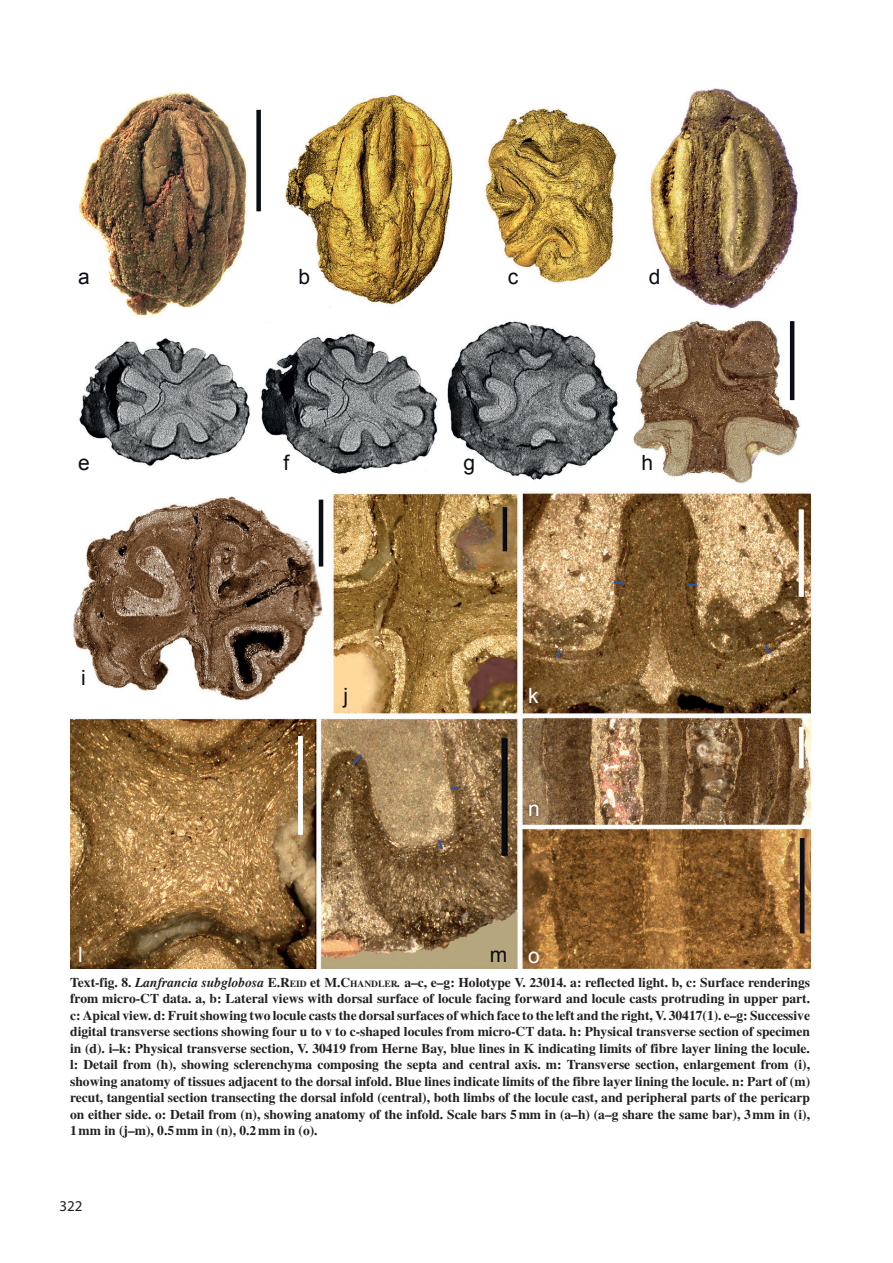
<style>
.page{position:relative;width:893px;height:1263px;background:#fff}
.page>*{position:absolute;margin:0;border:0;box-sizing:border-box;transform-origin:0 0}
.t1{font:21px "Arial";color:#0a0d14}
.t2{font:21px "Arial";color:#fff}
.t3{font:15px "Myriad Pro";color:#231f20}
.t4{font:700 13.5px/16.5px "Toronto";color:#231f20;text-align:justify}
.s1{font-style:italic}
.s2{font-style:inherit}
.s3{font-size:9.45px}
</style>
<div class="page">
<img style="left:70px;top:88px;width:740px;height:881px">
<hr style="left:799px;top:509px;width:4px;height:88px;background:#fff">
<div style="left:799px;top:727px;width:5px;height:41px;background:#fff"></div>
<div style="left:298px;top:736px;width:5px;height:99px;background:#fff"></div>
<div style="left:501px;top:738px;width:5px;height:117px;background:#0a0d14"></div>
<hr style="left:319px;top:500px;width:4px;height:66px;background:#0a0d14">
<hr style="left:790px;top:321px;width:4px;height:79px;background:#0a0d14">
<div style="left:256px;top:110px;width:5px;height:101px;background:#0a0d14"></div>
<hr style="left:800px;top:838px;width:4px;height:95px;background:#0a0d14">
<hr style="left:503px;top:507px;width:4px;height:44px;background:#0a0d14">
<img style="left:522px;top:791px;width:24px;height:38px">
<h1 class="t1" style="left:78px;top:263px;width:13px">a</h1>
<h1 class="t1" style="left:299px;top:263px;width:13px">b</h1>
<h1 class="t1" style="left:508px;top:263px;width:12px">c</h1>
<h1 class="t1" style="left:649px;top:263px;width:13px">d</h1>
<h1 class="t1" style="left:78px;top:448px;width:13px">e</h1>
<h1 class="t1" style="left:284px;top:448px;width:7px">f</h1>
<h1 class="t1" style="left:464px;top:448px;width:13px">g</h1>
<h1 class="t1" style="left:641px;top:448px;width:13px">h</h1>
<h1 class="t1" style="left:81px;top:664px;width:6px">i</h1>
<h1 class="t1" style="left:344px;top:682px;width:6px">j</h1>
<h1 class="t2" style="left:528px;top:682px;width:12px">k</h1>
<h1 class="t2" style="left:528px;top:795px;width:13px">n</h1>
<h1 class="t2" style="left:78px;top:941px;width:6px">l</h1>
<h1 class="t1" style="left:490px;top:941px;width:19px">m</h1>
<h1 class="t2" style="left:528px;top:942px;width:13px">o</h1>
<p class="t4" style="left:70px;top:974px;width:741px">Text-fig. 8. <span class="s1">Lanfrancia subglobosa</span> E.<span class="s2">R</span><span class="s3">EID</span> et M.<span class="s2">C</span><span class="s3">HANDLER</span><span class="s1">.</span> a–c, e–g: Holotype V. 23014. a: reflected light. b, c: Surface renderings from micro-CT data. a, b: Lateral views with dorsal surface of locule facing forward and locule casts protruding in upper part. c: Apical view. d: Fruit showing two locule casts the dorsal surfaces of which face to the left and the right, V. 30417(1). e–g: Successive digital transverse sections showing four u to v to c-shaped locules from micro-CT data. h: Physical transverse section of specimen in (d). i–k: Physical transverse section, V. 30419 from Herne Bay, blue lines in K indicating limits of fibre layer lining the locule. l: Detail from (h), showing sclerenchyma composing the septa and central axis. m: Transverse section, enlargement from (i), showing anatomy of tissues adjacent to the dorsal infold. Blue lines indicate limits of the fibre layer lining the locule. n: Part of (m) recut, tangential section transecting the dorsal infold (central), both limbs of the locule cast, and peripheral parts of the pericarp on either side. o: Detail from (n), showing anatomy of the infold. Scale bars 5mm in (a–h) (a–g share the same bar), 3mm in (i), 1mm in (j–m), 0.5mm in (n), 0.2mm in (o).</p>
<p class="t3" style="left:60px;top:1197px;width:25px">322</p>
</div>
